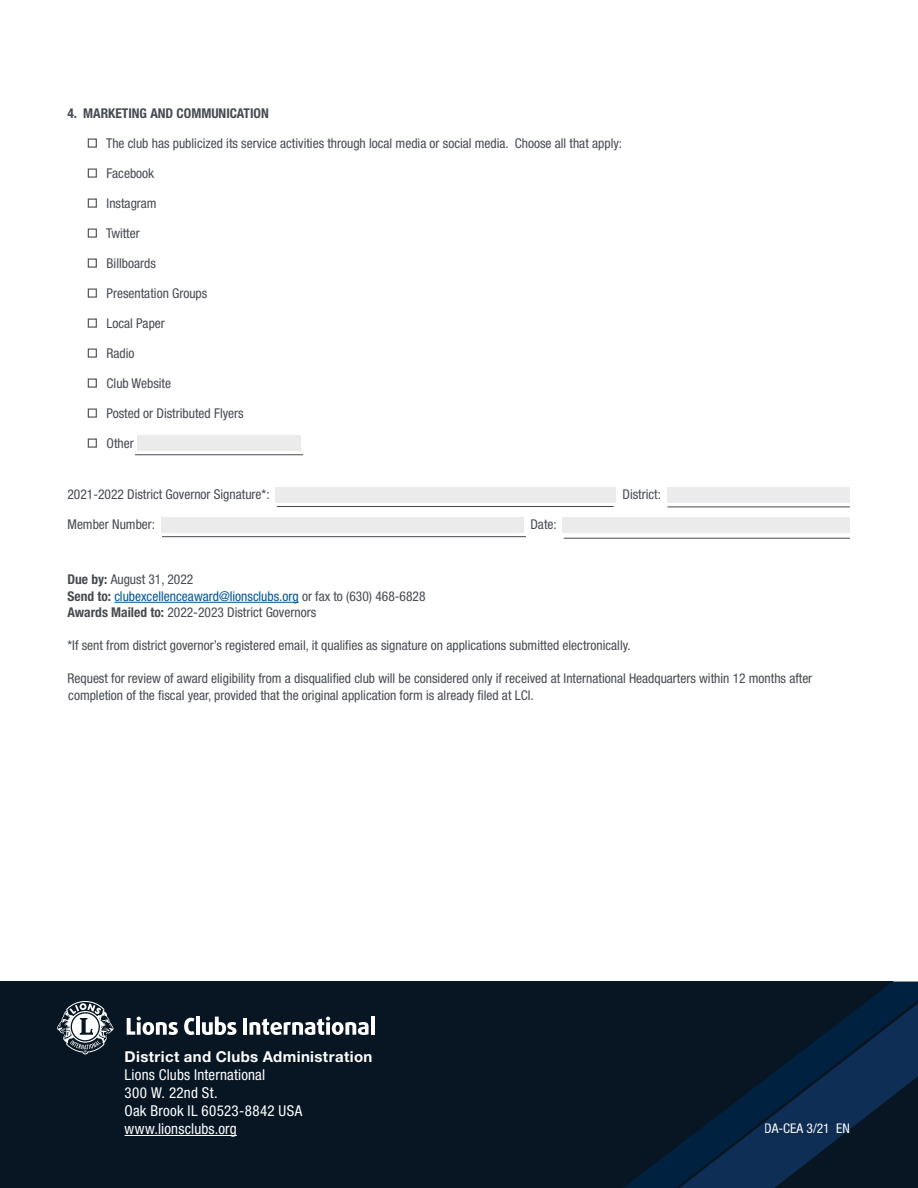
<style>
.page{position:relative;width:918px;height:1188px;background:#fff}
.page>*{position:absolute;margin:0;border:0;box-sizing:border-box;transform-origin:0 0}
.t1{font:condensed 15px/18px "Helvetica Neue LT Std";letter-spacing:.01em;color:#fff}
.t2{font:700 15px "Helvetica Neue LT Std";letter-spacing:.025em;color:#fff}
.t3{font:condensed 13.5px/16.5px "Helvetica Neue LT Std";color:#474b52}
.t4{font:700 condensed 13.5px "Helvetica Neue LT Std";color:#474b52}
.t5{font:condensed 13.5px "Helvetica Neue LT Std";color:#fff}
.s1{font-weight:700}
.s2{color:#005697}
</style>
<div class="page">
<div style="left:0;top:982px;width:918px;height:206px;background:#081624"></div>
<hr style="left:125px;top:1135px;width:112px;height:1px;background:#fff">
<hr style="left:135px;top:454px;width:168px;height:1px;background:#474b52">
<hr style="left:277px;top:506px;width:337px;height:1px;background:#474b52">
<hr style="left:162px;top:536px;width:364px;height:1px;background:#474b52">
<hr style="left:114px;top:602px;width:185px;height:1px;background:#005697">
<svg style="left:57px;top:1001px;width:57px;height:53px"></svg>
<svg style="left:127px;top:1017px;width:51px;height:18px"></svg>
<svg style="left:184px;top:1018px;width:10px;height:17px"></svg>
<hr style="left:196px;top:1017px;width:4px;height:18px;background:#fff">
<svg style="left:202px;top:1017px;width:35px;height:18px"></svg>
<hr style="left:243px;top:1018px;width:4px;height:17px;background:#fff">
<svg style="left:249px;top:1017px;width:120px;height:18px"></svg>
<hr style="left:371px;top:1017px;width:4px;height:18px;background:#fff">
<svg style="left:893px;top:981px;width:25px;height:1px"></svg>
<svg style="left:624px;top:982px;width:294px;height:206px"></svg>
<hr style="left:667px;top:507px;width:183px;height:1px;background:#474b52">
<hr style="left:564px;top:538px;width:286px;height:1px;background:#474b52">
<div style="left:88px;top:139px;width:9px;height:9px;border:1px solid #4b4c50"></div>
<div style="left:88px;top:169px;width:9px;height:9px;border:1px solid #4b4c50"></div>
<div style="left:88px;top:199px;width:9px;height:9px;border:1px solid #4b4c50"></div>
<div style="left:88px;top:229px;width:9px;height:9px;border:1px solid #4b4c50"></div>
<div style="left:88px;top:259px;width:9px;height:9px;border:1px solid #4b4c50"></div>
<div style="left:88px;top:289px;width:9px;height:9px;border:1px solid #4b4c50"></div>
<div style="left:88px;top:319px;width:9px;height:9px;border:1px solid #4b4c50"></div>
<div style="left:88px;top:349px;width:9px;height:9px;border:1px solid #4b4c50"></div>
<div style="left:88px;top:379px;width:9px;height:9px;border:1px solid #4b4c50"></div>
<div style="left:88px;top:409px;width:9px;height:9px;border:1px solid #4b4c50"></div>
<div style="left:88px;top:439px;width:9px;height:9px;border:1px solid #4b4c50"></div>
<div style="left:137px;top:436px;width:163px;height:15px;background:#ecebeb"></div>
<div style="left:276px;top:487px;width:340px;height:15px;background:#ecebeb"></div>
<div style="left:667px;top:487px;width:183px;height:15px;background:#ecebeb"></div>
<div style="left:161px;top:517px;width:363px;height:16px;background:#ecebeb"></div>
<div style="left:563px;top:517px;width:287px;height:16px;background:#ecebeb"></div>
<p class="t4" style="left:68px;top:105px;width:203px">4. MARKETING AND COMMUNICATION</p>
<p class="t3" style="left:106px;top:136px;width:518px">The club has publicized its service activities through local media or social media. Choose all that apply:</p>
<p class="t3" style="left:107px;top:166px;width:49px">Facebook</p>
<p class="t3" style="left:107px;top:196px;width:52px">Instagram</p>
<p class="t3" style="left:106px;top:226px;width:35px">Twitter</p>
<p class="t3" style="left:107px;top:256px;width:51px">Billboards</p>
<p class="t3" style="left:107px;top:286px;width:102px">Presentation Groups</p>
<p class="t3" style="left:107px;top:316px;width:60px">Local Paper</p>
<p class="t3" style="left:107px;top:346px;width:29px">Radio</p>
<p class="t3" style="left:107px;top:376px;width:66px">Club Website</p>
<p class="t3" style="left:107px;top:406px;width:139px">Posted or Distributed Flyers</p>
<p class="t3" style="left:107px;top:436px;width:29px">Other</p>
<p class="t3" style="left:68px;top:487px;width:204px">2021-2022 District Governor Signature*:</p>
<p class="t3" style="left:623px;top:487px;width:40px">District:</p>
<p class="t3" style="left:68px;top:518px;width:89px">Member Number:</p>
<p class="t3" style="left:530px;top:518px;width:28px">Date:</p>
<p class="t3" style="left:68px;top:572px;width:359px"><span class="s1">Due by:</span> August 31, 2022<br><span class="s1">Send to:</span> <span class="s2">clubexcellenceaward@lionsclubs.org</span> or fax to (630) 468-6828<br><span class="s1">Awards Mailed to:</span> 2022-2023 District Governors</p>
<p class="t3" style="left:68px;top:638px;width:565px">*If sent from district governor’s registered email, it qualifies as signature on applications submitted electronically.</p>
<p class="t3" style="left:68px;top:671px;width:746px">Request for review of award eligibility from a disqualified club will be considered only if received at International Headquarters within 12 months after completion of the fiscal year, provided that the original application form is already filed at LCI.</p>
<p class="t2" style="left:125px;top:1048px;width:249px">District and Clubs Administration</p>
<p class="t1" style="left:125px;top:1067px;width:179px">Lions Clubs International<br>300 W. 22nd St.<br>Oak Brook IL 60523-8842 USA www.lionsclubs.org</p>
<p class="t5" style="left:764px;top:1123px;width:87px">DA-CEA 3/21 EN</p>
</div>
